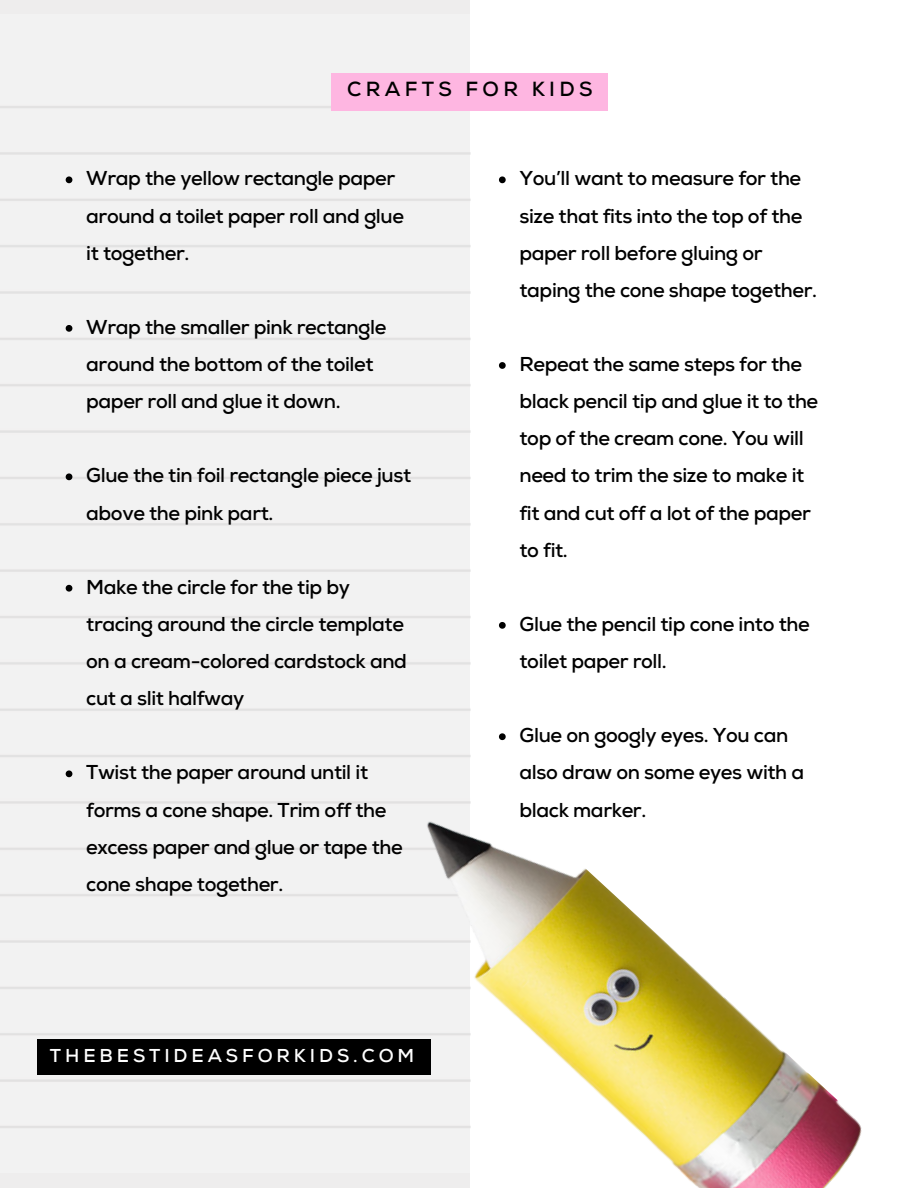
<style>
.page{position:relative;width:918px;height:1188px;background:#fff}
.page>*{position:absolute;margin:0;border:0;box-sizing:border-box;transform-origin:0 0}
.t1{font:700 20.4px "Nexa";letter-spacing:.21em;color:#000}
.t2{font:700 20.1px/37.2px "Nexa";letter-spacing:-.02em;color:#000}
.t3{font:700 18.6px "Nexa";letter-spacing:.21em;color:#fefefe}
</style>
<div class="page">
<div style="left:0;top:0;width:470px;height:1188px;background:#eeeded"></div>
<img style="left:0;top:106px;width:470px;height:1022px">
<div style="left:331px;top:73px;width:277px;height:38px;background:#feb6e1"></div>
<svg style="left:66px;top:176px;width:6px;height:7px"></svg>
<svg style="left:66px;top:325px;width:6px;height:7px"></svg>
<svg style="left:66px;top:473px;width:6px;height:7px"></svg>
<svg style="left:66px;top:585px;width:6px;height:7px"></svg>
<svg style="left:66px;top:770px;width:6px;height:7px"></svg>
<img style="left:342px;top:745px;width:520px;height:443px">
<div style="left:38px;top:1039px;width:393px;height:36px;background:#000"></div>
<svg style="left:499px;top:176px;width:7px;height:7px"></svg>
<svg style="left:499px;top:362px;width:7px;height:7px"></svg>
<svg style="left:499px;top:622px;width:7px;height:7px"></svg>
<svg style="left:499px;top:733px;width:7px;height:7px"></svg>
<p class="t1" style="left:347px;top:77px;width:247px">CRAFTS FOR KIDS</p>
<p class="t2" style="left:86px;top:161px;width:319px">Wrap the yellow rectangle paper around a toilet paper roll and glue it together.</p>
<p class="t2" style="left:86px;top:309px;width:302px">Wrap the smaller pink rectangle around the bottom of the toilet paper roll and glue it down.</p>
<p class="t2" style="left:86px;top:458px;width:326px">Glue the tin foil rectangle piece just above the pink part.</p>
<p class="t2" style="left:86px;top:569px;width:322px">Make the circle for the tip by tracing around the circle template on a cream-colored cardstock and cut a slit halfway</p>
<p class="t2" style="left:86px;top:755px;width:318px">Twist the paper around until it forms a cone shape. Trim off the excess paper and glue or tape the cone shape together.</p>
<p class="t3" style="left:50px;top:1045px;width:366px">THEBESTIDEASFORKIDS.COM</p>
<p class="t2" style="left:520px;top:161px;width:299px">You’ll want to measure for the size that fits into the top of the paper roll before gluing or taping the cone shape together.</p>
<p class="t2" style="left:520px;top:346px;width:300px">Repeat the same steps for the black pencil tip and glue it to the top of the cream cone. You will need to trim the size to make it fit and cut off a lot of the paper to fit.</p>
<p class="t2" style="left:520px;top:606px;width:292px">Glue the pencil tip cone into the toilet paper roll.</p>
<p class="t2" style="left:520px;top:717px;width:286px">Glue on googly eyes. You can also draw on some eyes with a black marker.</p>
</div>
